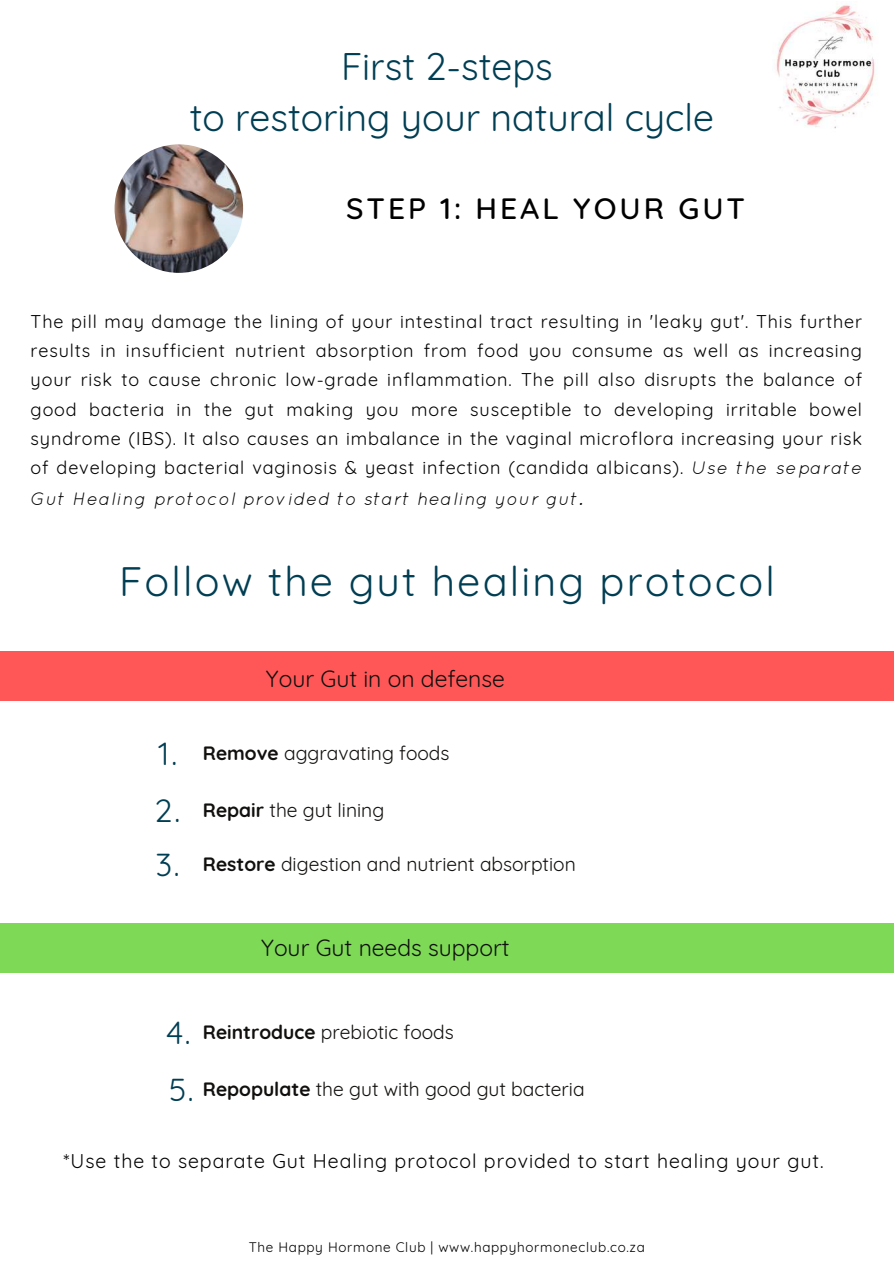
<style>
.page{position:relative;width:894px;height:1264px;background:#fff}
.page>*{position:absolute;margin:0;border:0;box-sizing:border-box;transform-origin:0 0}
.t1{font:41.1px "Quicksand";letter-spacing:.05em;color:#003e53}
.t2{font:37.5px/51.8px "Quicksand";color:#003e53;text-align:center}
.t3{font:31.95px/55.7px "Quicksand";color:#003e53;text-align:justify}
.t4{font:500 30px "Quicksand";letter-spacing:.1em;color:#000}
.t5{font:22.8px "Quicksand";color:#11100e}
.t6{font:19.5px "Quicksand";letter-spacing:.05em;color:#000}
.t7{font:19.2px "Quicksand";color:#11100e}
.t8{font:18px/29.4px "Quicksand";letter-spacing:.05em;color:#000;text-align:justify}
.t9{font:13.5px "Quicksand";letter-spacing:.05em;color:#000}
.s1{font-style:italic}
.s2{font-weight:700}
</style>
<div class="page">
<img style="left:114px;top:144px;width:129px;height:129px;border-radius:50%">
<div style="left:0;top:651px;width:893px;height:50px;background:#ff5757"></div>
<div style="left:0;top:923px;width:893px;height:50px;background:#7ed957"></div>
<img style="left:776px;top:5px;width:100px;height:124px">
<h2 class="t2" style="left:190px;top:40px;width:525px">First 2-steps<br>to restoring your natural cycle</h2>
<h3 class="t4" style="left:346px;top:189px;width:400px">STEP 1: HEAL YOUR GUT</h3>
<p class="t8" style="left:31px;top:306px;width:832px">The pill may damage the lining of your intestinal tract resulting in 'leaky gut'. This further results in insufficient nutrient absorption from food you consume as well as increasing your risk to cause chronic low-grade inflammation. The pill also disrupts the balance of good bacteria in the gut making you more susceptible to developing irritable bowel syndrome (IBS). It also causes an imbalance in the vaginal microflora increasing your risk of developing bacterial vaginosis &amp; yeast infection (candida albicans). <span class="s1">Use the separate Gut Healing protocol provided to start healing your gut.</span></p>
<h1 class="t1" style="left:119px;top:555px;width:657px">Follow the gut healing protocol</h1>
<h3 class="t3" style="left:155px;top:725px;width:27px">1.<br>2.<br>3.</h3>
<p class="t5" style="left:266px;top:663px;width:240px">Your Gut in on defense</p>
<p class="t7" style="left:203px;top:740px;width:248px"><span class="s2">Remove</span> aggravating foods</p>
<p class="t7" style="left:203px;top:797px;width:183px"><span class="s2">Repair</span> the gut lining</p>
<p class="t7" style="left:203px;top:851px;width:374px"><span class="s2">Restore</span> digestion and nutrient absorption</p>
<p class="t5" style="left:261px;top:933px;width:250px">Your Gut needs support</p>
<h3 class="t3" style="left:166px;top:1003px;width:29px;line-height:56.8px">4.<br>5.</h3>
<p class="t7" style="left:203px;top:1019px;width:252px"><span class="s2">Reintroduce</span> prebiotic foods</p>
<p class="t7" style="left:203px;top:1076px;width:383px"><span class="s2">Repopulate</span> the gut with good gut bacteria</p>
<p class="t6" style="left:64px;top:1148px;width:761px">*Use the to separate Gut Healing protocol provided to start healing your gut.</p>
<p class="t9" style="left:249px;top:1238px;width:397px">The Happy Hormone Club | www.happyhormoneclub.co.za</p>
</div>
